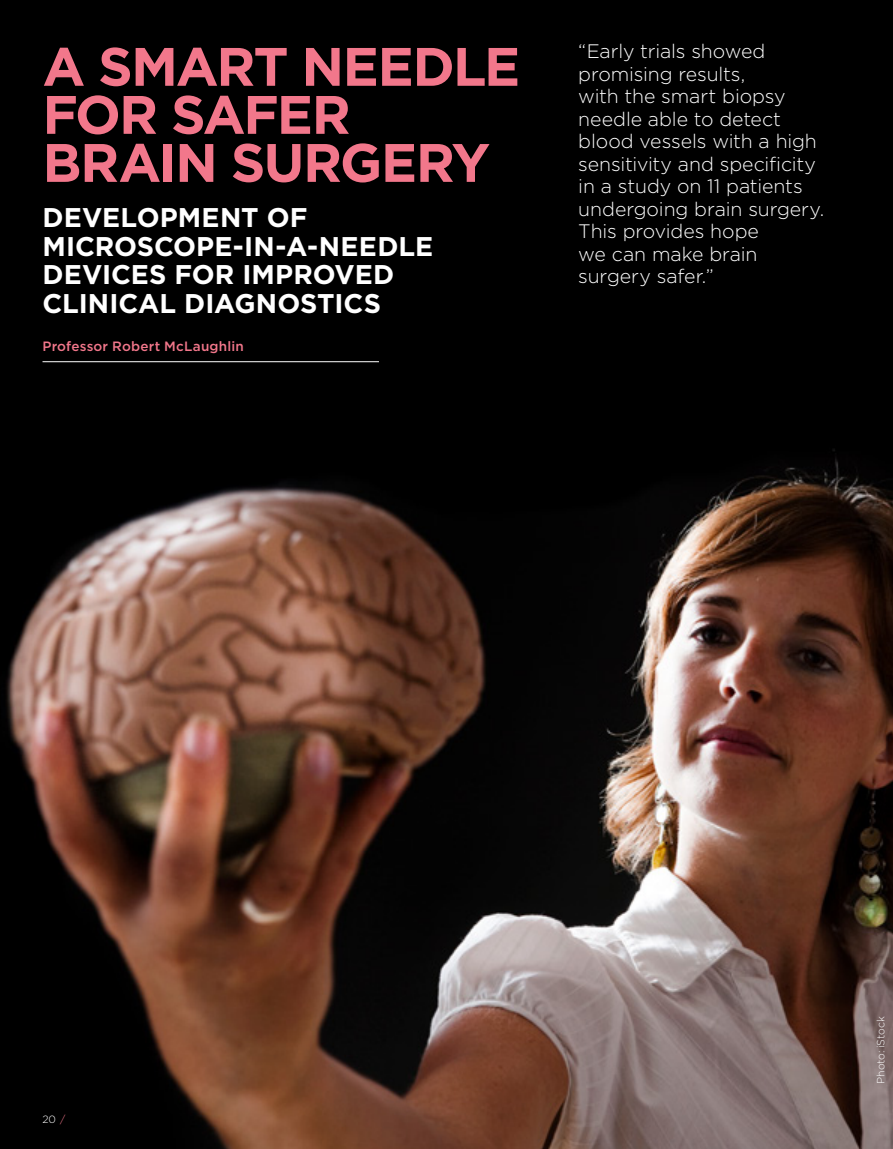
<style>
.page{position:relative;width:893px;height:1149px;background:#fff}
.page>*{position:absolute;margin:0;border:0;box-sizing:border-box;transform-origin:0 0}
.Article_heading{font:700 54px/48px "Gotham";letter-spacing:-.035em;color:#f2778b}
.t1{font:700 27px/28.5px "Gotham";color:#fff}
.Intro_text{font:300 19.5px/22.5px "Gotham";letter-spacing:-.005em;color:#fff}
.Name{font:500 13.5px "Gotham";letter-spacing:.015em;color:#f2778b}
.t2{font:300 10.5px "Gotham";letter-spacing:-.005em;color:#fff}
.s1{color:#f2778b}
</style>
<div class="page">
<img style="left:0;top:0;width:893px;height:1148px">
<hr style="left:43px;top:361px;width:336px;height:1px;background:#fff">
<h1 class="Article_heading" style="left:43px;top:42px;width:479px">A SMART NEEDLE<br>FOR SAFER<br>BRAIN SURGERY</h1>
<h2 class="t1" style="left:43px;top:203px;width:392px">DEVELOPMENT OF<br>MICROSCOPE-IN-A-NEEDLE<br>DEVICES FOR IMPROVED<br>CLINICAL DIAGNOSTICS</h2>
<p class="Name" style="left:43px;top:337px;width:203px">Professor Robert McLaughlin</p>
<p class="Intro_text" style="left:578px;top:39px;width:248px">“Early trials showed promising results,<br>with the smart biopsy needle able to detect blood vessels with a high sensitivity and specificity in a study on 11 patients undergoing brain surgery.<br>This provides hope<br>we can make brain surgery safer.”</p>
<p class="t2" style="left:43px;top:1112px;width:24px">20 <span class="s1">/</span></p>
<p class="t2" style="left:874px;top:1083px;width:69px;rotate:-90deg">Photo: iStock</p>
</div>
